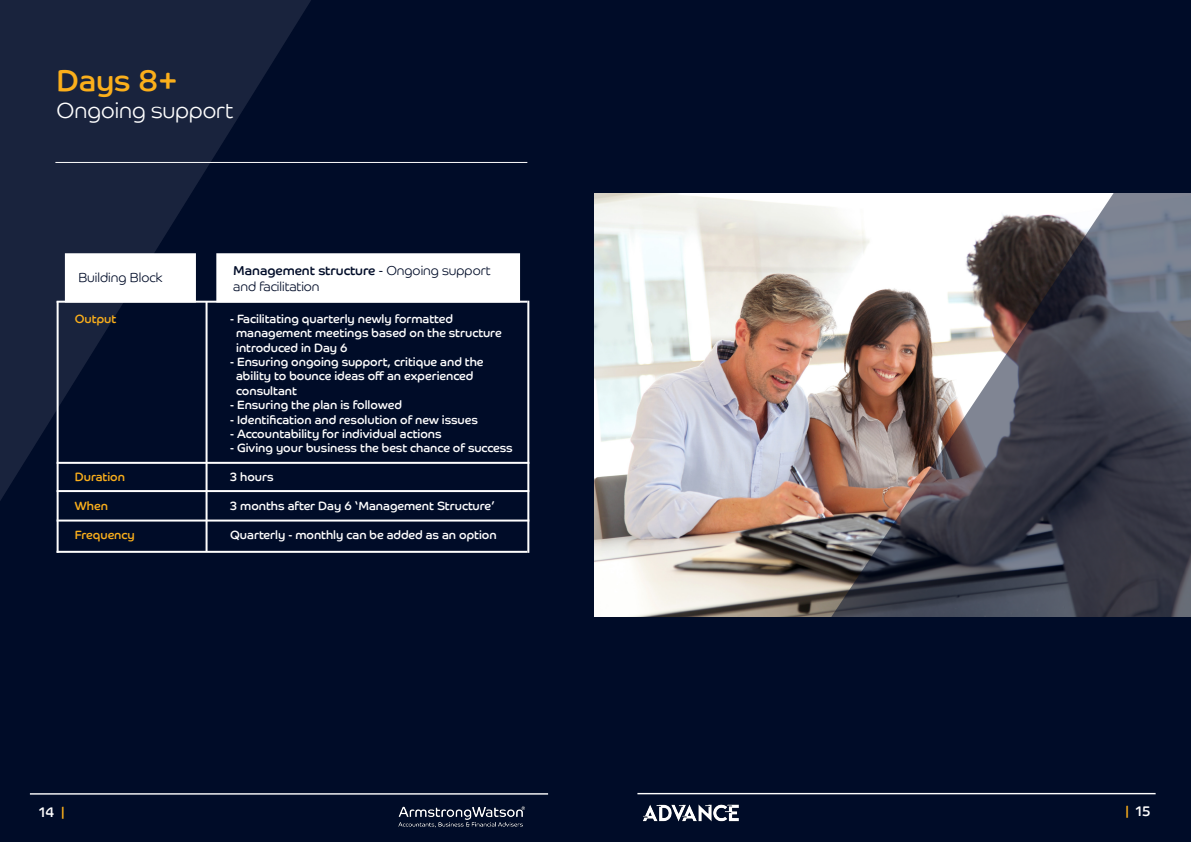
<style>
.page{position:relative;width:1191px;height:842px;background:#000c28}
.page>*{position:absolute;margin:0;border:0;box-sizing:border-box;transform-origin:0 0}
.t1{font:30px "Co Headline";color:#fbaf1b}
.t2{font:300 22px "Co Headline";color:#fff}
.t3{font:14px "Co Headline";color:#fff}
.t4{font:13px "Co Headline";color:#000c28}
.t5{font:300 13px "Co Headline";color:#000c28}
.t6{font:12px/14.4px "Co Headline";color:#fff}
.t7{font:12px "Co Headline";color:#fbaf1b}
.s1{font-weight:300}
.s2{color:#fbaf1b}
</style>
<div class="page">
<svg style="left:0;top:0;width:328px;height:525px"></svg>
<img style="left:595px;top:193px;width:74px;height:424px">
<hr style="left:30px;top:793px;width:518px;height:2px;background:#fff">
<img style="left:398px;top:806px;width:127px;height:22px">
<img style="left:669px;top:193px;width:522px;height:602px">
<hr style="left:637px;top:793px;width:518px;height:1px;background:#fff">
<img style="left:643px;top:804px;width:96px;height:18px">
<hr style="left:55px;top:162px;width:472px;height:1px;background:#fff">
<hr style="left:57px;top:301px;width:2px;height:252px;background:#fff">
<hr style="left:57px;top:301px;width:470px;height:2px;background:#fff">
<hr style="left:205px;top:301px;width:2px;height:251px;background:#fff">
<hr style="left:57px;top:462px;width:472px;height:2px;background:#fff">
<hr style="left:57px;top:490px;width:472px;height:2px;background:#fff">
<hr style="left:57px;top:519px;width:472px;height:2px;background:#fff">
<div style="left:65px;top:253px;width:131px;height:49px;background:#fff;border:2px solid #fff"></div>
<div style="left:216px;top:253px;width:304px;height:49px;background:#fff;border:2px solid #fff"></div>
<hr style="left:527px;top:301px;width:2px;height:252px;background:#fff">
<hr style="left:57px;top:551px;width:470px;height:2px;background:#fff">
<p class="t1" style="left:57px;top:63px;width:122px">Days 8+</p>
<p class="t2" style="left:57px;top:97px;width:178px">Ongoing support</p>
<p class="t5" style="left:79px;top:270px;width:85px">Building Block</p>
<p class="t7" style="left:75px;top:311px;width:43px">Output</p>
<p class="t7" style="left:75px;top:470px;width:52px">Duration</p>
<p class="t7" style="left:75px;top:499px;width:35px">When</p>
<p class="t7" style="left:75px;top:527px;width:61px">Frequency</p>
<p class="t4" style="left:233px;top:263px;width:259px">Management structure <span class="s1">- Ongoing support</span></p>
<p class="t5" style="left:233px;top:279px;width:88px">and facilitation</p>
<p class="t6" style="left:236px;top:311px;width:267px;text-indent:-6px">- Facilitating quarterly newly formatted management meetings based on the structure introduced in Day 6</p>
<p class="t6" style="left:236px;top:355px;width:249px;text-indent:-6px">- Ensuring ongoing support, critique and the ability to bounce ideas off an experienced consultant</p>
<p class="t6" style="left:230px;top:398px;width:173px">- Ensuring the plan is followed</p>
<p class="t6" style="left:230px;top:412px;width:249px">- Identification and resolution of new issues</p>
<p class="t6" style="left:230px;top:427px;width:213px">- Accountability for individual actions</p>
<p class="t6" style="left:230px;top:441px;width:284px">- Giving your business the best chance of success</p>
<p class="t6" style="left:230px;top:470px;width:45px">3 hours</p>
<p class="t6" style="left:230px;top:499px;width:266px">3 months after Day 6 ‘Management Structure’</p>
<p class="t6" style="left:230px;top:527px;width:268px">Quarterly - monthly can be added as an option</p>
<p class="t3" style="left:39px;top:804px;width:27px">14 <span class="s2">|</span></p>
<p class="t3" style="left:1125px;top:803px;width:27px"><span class="s2">|</span> 15</p>
</div>
